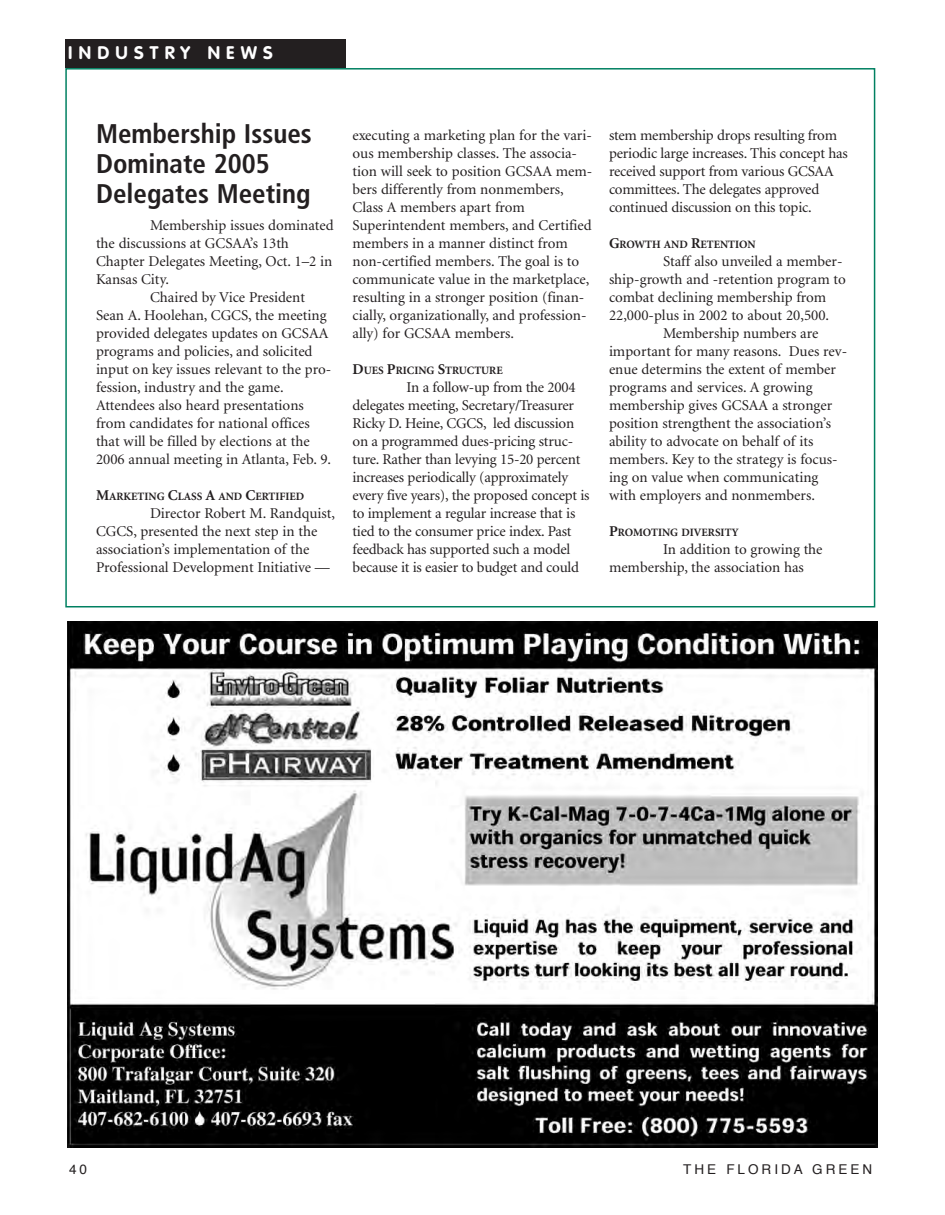
<style>
.page{position:relative;width:945px;height:1215px;background:#fff}
.page>*{position:absolute;margin:0;border:0;box-sizing:border-box;transform-origin:0 0}
.t1{font:700 condensed 27px/30px "Frutiger";color:#231f20}
.t2{font:700 18px "VAG Rounded";letter-spacing:.345em;color:#fff}
.t3{font:15px/18px "Minion";color:#231f20}
.t4{font:13.5px "Helvetica";letter-spacing:.22em;color:#231f20}
.t5{font:700 11.25px "Minion";color:#231f20}
.s1{font-size:15px}
</style>
<div class="page">
<div style="left:65px;top:39px;width:281px;height:29px;background:#231f20"></div>
<img style="left:68px;top:621px;width:809px;height:527px">
<p class="t2" style="left:68px;top:45px;width:206px">INDUSTRY NEWS</p>
<h1 class="t1" style="left:96px;top:121px;width:217px">Membership Issues<br>Dominate 2005<br>Delegates Meeting</h1>
<p class="t3" style="left:150px;top:217px;width:185px">Membership issues dominated</p>
<p class="t3" style="left:96px;top:235px;width:194px">the discussions at GCSAA’s 13th</p>
<p class="t3" style="left:96px;top:253px;width:238px">Chapter Delegates Meeting, Oct. 1–2 in</p>
<p class="t3" style="left:96px;top:271px;width:75px">Kansas City.</p>
<p class="t3" style="left:150px;top:289px;width:157px">Chaired by Vice President</p>
<p class="t3" style="left:96px;top:307px;width:232px">Sean A. Hoolehan, CGCS, the meeting</p>
<p class="t3" style="left:96px;top:325px;width:234px">provided delegates updates on GCSAA</p>
<p class="t3" style="left:96px;top:343px;width:218px">programs and policies, and solicited</p>
<p class="t3" style="left:96px;top:361px;width:237px">input on key issues relevant to the pro-</p>
<p class="t3" style="left:96px;top:379px;width:189px">fession, industry and the game.</p>
<p class="t3" style="left:96px;top:397px;width:209px">Attendees also heard presentations</p>
<p class="t3" style="left:96px;top:415px;width:215px">from candidates for national offices</p>
<p class="t3" style="left:96px;top:433px;width:215px">that will be filled by elections at the</p>
<p class="t3" style="left:96px;top:451px;width:237px">2006 annual meeting in Atlanta, Feb. 9.</p>
<p class="t5" style="left:96px;top:492px;width:210px"><span class="s1">M</span>ARKETING <span class="s1">C</span>LASS <span class="s1">A</span> AND <span class="s1">C</span>ERTIFIED</p>
<p class="t3" style="left:96px;top:505px;width:241px;text-indent:54px">Director Robert M. Randquist, CGCS, presented the next step in the association’s implementation of the Professional Development Initiative —</p>
<p class="t3" style="left:352px;top:127px;width:241px">executing a marketing plan for the vari&shy;ous membership classes. The associa&shy;tion will seek to position GCSAA mem&shy;bers differently from nonmembers, Class A members apart from Superintendent members, and Certified members in a manner distinct from non-certified members. The goal is to communicate value in the marketplace, resulting in a stronger position (finan&shy;cially, organizationally, and profession&shy;ally) for GCSAA members.</p>
<p class="t5" style="left:352px;top:366px;width:152px"><span class="s1">D</span>UES <span class="s1">P</span>RICING <span class="s1">S</span>TRUCTURE</p>
<p class="t3" style="left:352px;top:379px;width:239px;text-indent:54px">In a follow-up from the 2004 delegates meeting, Secretary/Treasurer Ricky D. Heine, CGCS, led discussion on a programmed dues-pricing struc&shy;ture. Rather than levying 15-20 percent increases periodically (approximately every five years), the proposed concept is to implement a regular increase that is tied to the consumer price index. Past feedback has supported such a model because it is easier to budget and could</p>
<p class="t3" style="left:609px;top:127px;width:240px">stem membership drops resulting from periodic large increases. This concept has received support from various GCSAA committees. The delegates approved continued discussion on this topic.</p>
<p class="t5" style="left:609px;top:240px;width:148px"><span class="s1">G</span>ROWTH AND <span class="s1">R</span>ETENTION</p>
<p class="t3" style="left:663px;top:253px;width:181px">Staff also unveiled a member-</p>
<p class="t3" style="left:609px;top:271px;width:238px">ship-growth and -retention program to</p>
<p class="t3" style="left:609px;top:289px;width:219px">combat declining membership from</p>
<p class="t3" style="left:609px;top:307px;width:222px">22,000-plus in 2002 to about 20,500.</p>
<p class="t3" style="left:663px;top:325px;width:157px">Membership numbers are</p>
<p class="t3" style="left:609px;top:343px;width:240px">important for many reasons. Dues rev-</p>
<p class="t3" style="left:609px;top:361px;width:228px">enue determins the extent of member</p>
<p class="t3" style="left:609px;top:379px;width:205px">programs and services. A growing</p>
<p class="t3" style="left:609px;top:397px;width:225px">membership gives GCSAA a stronger</p>
<p class="t3" style="left:609px;top:415px;width:224px">position strengthent the association’s</p>
<p class="t3" style="left:609px;top:433px;width:206px">ability to advocate on behalf of its</p>
<p class="t3" style="left:609px;top:451px;width:230px">members. Key to the strategy is focus-</p>
<p class="t3" style="left:609px;top:469px;width:211px">ing on value when communicating</p>
<p class="t3" style="left:609px;top:487px;width:207px">with employers and nonmembers.</p>
<p class="t5" style="left:609px;top:528px;width:131px"><span class="s1">P</span>ROMOTING DIVERSITY</p>
<p class="t3" style="left:609px;top:541px;width:215px;text-indent:54px">In addition to growing the membership, the association has</p>
<p class="t4" style="left:69px;top:1163px;width:20px">40</p>
<p class="t4" style="left:683px;top:1163px;width:191px">THE FLORIDA GREEN</p>
</div>
